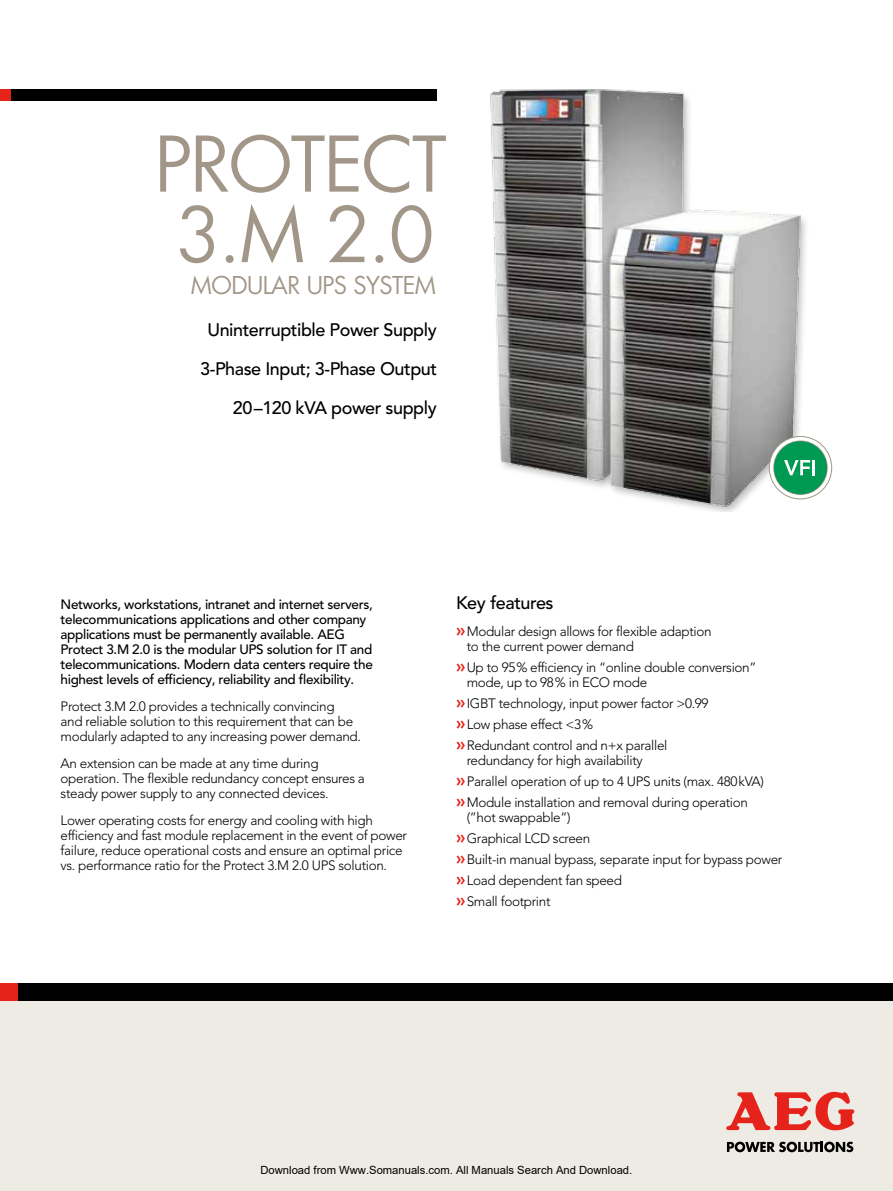
<style>
.page{position:relative;width:893px;height:1191px;background:#fff}
.page>*{position:absolute;margin:0;border:0;box-sizing:border-box;transform-origin:0 0}
.t1{font:84px/70.5px "AEG Renner";letter-spacing:-.015em;color:#a19688}
.t2{font:27px "AEG Renner";letter-spacing:-.015em;color:#a19688}
.t3{font:500 18px/39px "Avenir LT Pro";letter-spacing:-.025em;color:#000;text-align:right}
.t4{font:300 13.5px/15px "Avenir LT Pro";letter-spacing:-.025em;color:#000}
.t5{font:500 13.5px/15px "Avenir LT Pro";letter-spacing:-.025em;color:#000}
.t6{font:11.25px "Arial";color:#000}
.s1{font-weight:800;font-size:18px;color:#e5231b}
</style>
<div class="page">
<img style="left:490px;top:89px;width:327px;height:423px">
<svg style="left:769px;top:436px;width:63px;height:63px"></svg>
<div style="left:769px;top:436px;width:63px;height:63px;border:1px solid #a19688;border-radius:50%"></div>
<svg style="left:773px;top:440px;width:55px;height:55px"></svg>
<div style="left:774px;top:441px;width:53px;height:53px;background:#009953;border-radius:50%"></div>
<svg style="left:784px;top:460px;width:31px;height:15px"></svg>
<div style="left:0;top:982px;width:893px;height:209px;background:#eeebe5"></div>
<svg style="left:726px;top:1091px;width:128px;height:40px"></svg>
<svg style="left:727px;top:1141px;width:126px;height:11px"></svg>
<div style="left:18px;top:982px;width:875px;height:18px;background:#000"></div>
<div style="left:0;top:982px;width:18px;height:18px;background:#e5231b"></div>
<div style="left:0;top:89px;width:11px;height:11px;background:#e5231b"></div>
<div style="left:11px;top:89px;width:426px;height:11px;background:#000"></div>
<h1 class="t1" style="left:155px;top:129px;width:293px">PROTECT<br>3.M 2.0</h1>
<h2 class="t2" style="left:191px;top:269px;width:245px">MODULAR UPS SYSTEM</h2>
<h3 class="t3" style="left:200px;top:310px;width:238px">Uninterruptible Power Supply<br>3-Phase Input; 3-Phase Output<br>20–120 kVA power supply</h3>
<p class="t5" style="left:61px;top:597px;width:314px">Networks, workstations, intranet and internet servers, telecommunications applications and other company applications must be permanently available. AEG Protect 3.M 2.0 is the modular UPS solution for IT and telecommunications. Modern data centers require the highest levels of efficiency, reliability and flexibility.</p>
<p class="t4" style="left:61px;top:699px;width:302px">Protect 3.M 2.0 provides a technically convincing<br>and reliable solution to this requirement that can be modularly adapted to any increasing power demand.</p>
<p class="t4" style="left:61px;top:756px;width:306px">An extension can be made at any time during operation. The flexible redundancy concept ensures a steady power supply to any connected devices.</p>
<p class="t4" style="left:61px;top:813px;width:348px">Lower operating costs for energy and cooling with high efficiency and fast module replacement in the event of power failure, reduce operational costs and ensure an optimal price vs. performance ratio for the Protect 3.M 2.0 UPS solution.</p>
<h3 class="t3" style="left:456px;top:583px;width:99px">Key features</h3>
<p class="t4" style="left:467px;top:624px;width:246px;text-indent:-11px"><span class="s1">»</span>Modular design allows for flexible adaption to the current power demand</p>
<p class="t4" style="left:467px;top:660px;width:291px;text-indent:-11px"><span class="s1">»</span>Up to 95% efficiency in “online double conversion” mode, up to 98% in ECO mode</p>
<p class="t4" style="left:456px;top:693px;width:254px;line-height:21px"><span class="s1">»</span>IGBT technology, input power factor &gt;0.99 <span class="s1">»</span>Low phase effect &lt;3%<br><span class="s1">»</span>Redundant control and n+x parallel</p>
<p class="t4" style="left:456px;top:750px;width:309px;line-height:21px;text-indent:11px">redundancy for high availability<br><span class="s1">»</span>Parallel operation of up to 4 UPS units (max. 480kVA) <span class="s1">»</span>Module installation and removal during operation</p>
<p class="t4" style="left:456px;top:807px;width:328px;line-height:21px;text-indent:11px">(”hot swappable”)<br><span class="s1">»</span>Graphical LCD screen<br><span class="s1">»</span>Built-in manual bypass, separate input for bypass power <span class="s1">»</span>Load dependent fan speed<br><span class="s1">»</span>Small footprint</p>
<p class="t6" style="left:260px;top:1163px;width:373px">Download from Www.Somanuals.com. All Manuals Search And Download.</p>
</div>
